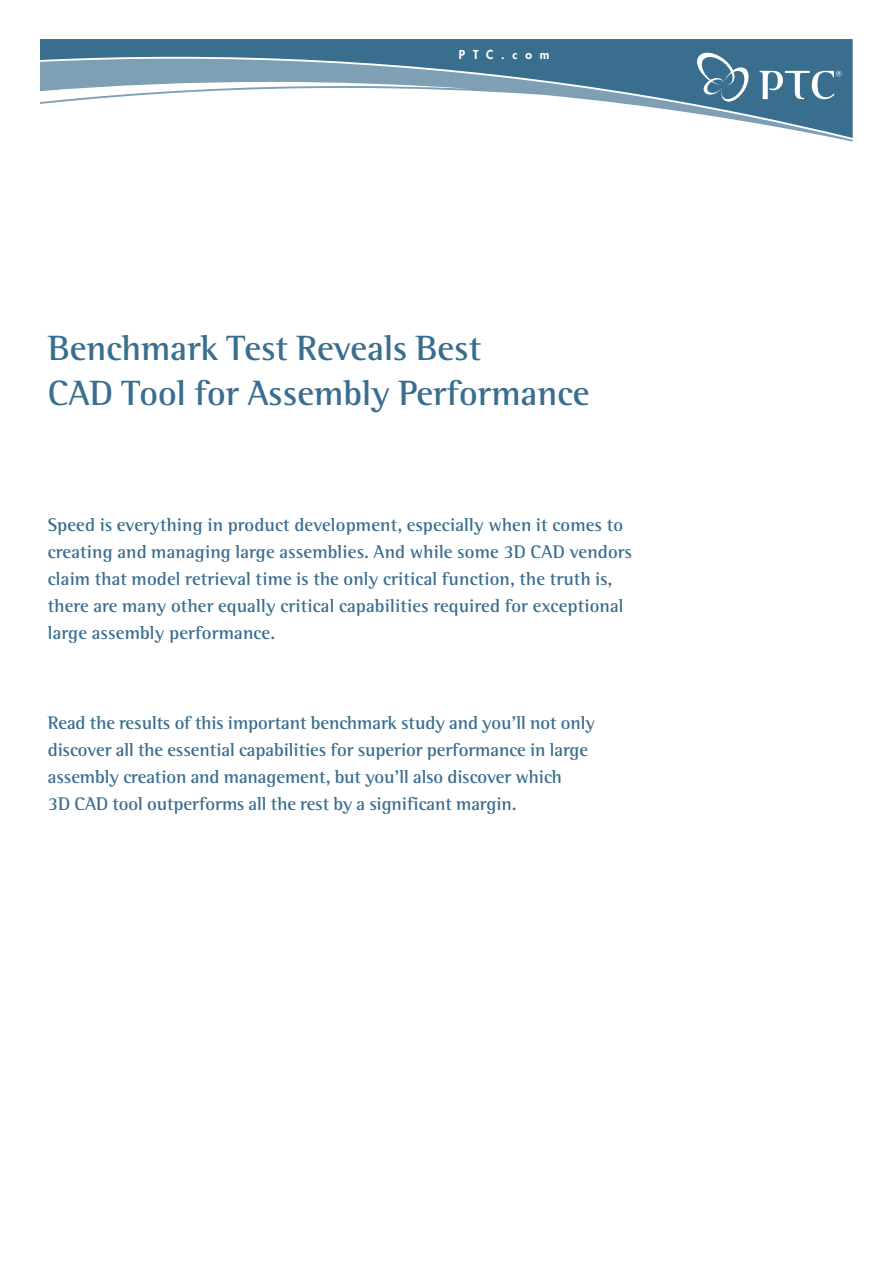
<style>
.page{position:relative;width:893px;height:1263px;background:#fff}
.page>*{position:absolute;margin:0;border:0;box-sizing:border-box;transform-origin:0 0}
.t1{font:700 36px/45px "Rotis Semi Serif";color:#3a6e8f}
.t2{font:700 18.75px/27px "Rotis Semi Serif";letter-spacing:-.005em;color:#3a6e8f}
.t3{font:800 12px "Futura";letter-spacing:.65em;color:#fff}
</style>
<div class="page">
<svg style="left:40px;top:39px;width:812px;height:99px"></svg>
<svg style="left:697px;top:52px;width:53px;height:50px;background:#608aa4"></svg>
<svg style="left:759px;top:71px;width:82px;height:29px"></svg>
<p class="t3" style="left:459px;top:49px;width:92px">PTC.com</p>
<h1 class="t1" style="left:48px;top:329px;width:543px">Benchmark Test Reveals Best<br>CAD Tool for Assembly Performance</h1>
<p class="t2" style="left:48px;top:513px;width:586px">Speed is everything in product development, especially when it comes to creating and managing large assemblies. And while some 3D CAD vendors claim that model retrieval time is the only critical function, the truth is, there are many other equally critical capabilities required for exceptional large assembly performance.</p>
<p class="t2" style="left:48px;top:711px;width:549px">Read the results of this important benchmark study and you'll not only discover all the essential capabilities for superior performance in large assembly creation and management, but you'll also discover which<br>3D CAD tool outperforms all the rest by a significant margin.</p>
</div>
